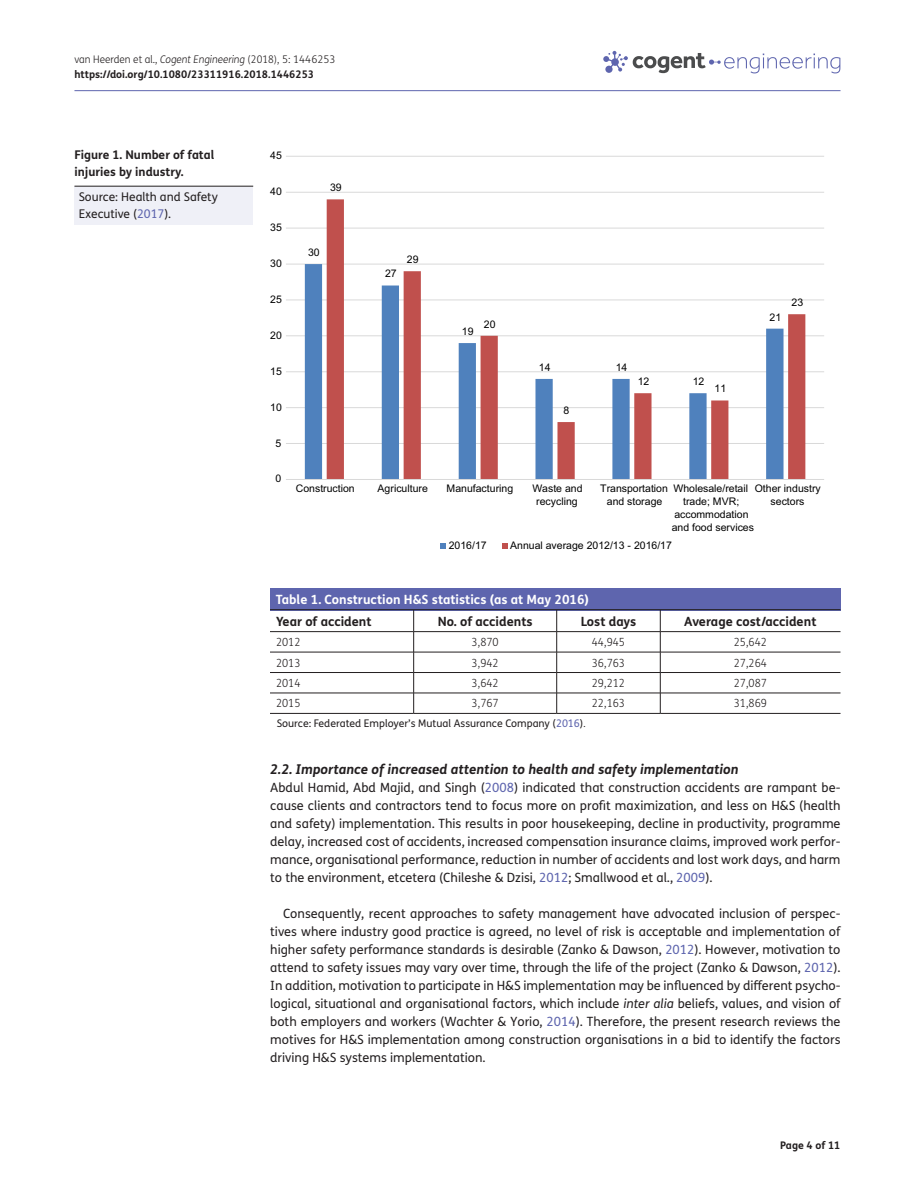
<style>
.page{position:relative;width:915px;height:1191px;background:#fff}
.page>*{position:absolute;margin:0;border:0;box-sizing:border-box;transform-origin:0 0}
.t1{font:italic 700 13.5px "FS Me Pro";color:#231f20}
.t2{font:12.75px/18px "FS Me Pro";color:#231f20;text-align:justify}
.t3{font:700 12.75px "FS Me Pro";color:#231f20}
.t4{font:700 12.75px "FS Me Pro";color:#fff}
.t5{font:700 12px/16.5px "FS Me Pro";color:#231f20}
.t6{font:12px/16.5px "FS Me Pro";color:#231f20}
.t7{font:300 11.25px "FS Me Pro";color:#231f20;scale:.95 1}
.t8{font:10.5px/12.8px "Arial";color:#000;text-align:center}
.t9{font:700 10.5px/15px "FS Me Pro";color:#231f20}
.t10{font:10.5px "FS Me Pro";color:#231f20}
.s1{font-weight:300}
.s2{font-weight:300;font-style:italic}
.s3{color:#5e65ae}
.s4{font-style:italic}
</style>
<div class="page">
<hr style="left:74px;top:90px;width:766px;height:1px;background:#5e65ae">
<svg style="left:603px;top:51px;width:237px;height:22px"></svg>
<div style="left:74px;top:186px;width:179px;height:39px;background:#eff0f7"></div>
<hr style="left:74px;top:186px;width:179px;height:1px;background:#231f20">
<hr style="left:286px;top:443px;width:537px;height:1px;background:#d9d9d9">
<hr style="left:286px;top:407px;width:537px;height:1px;background:#d9d9d9">
<hr style="left:286px;top:371px;width:537px;height:1px;background:#d9d9d9">
<hr style="left:286px;top:335px;width:537px;height:1px;background:#d9d9d9">
<hr style="left:286px;top:299px;width:537px;height:1px;background:#d9d9d9">
<hr style="left:286px;top:264px;width:537px;height:1px;background:#d9d9d9">
<hr style="left:286px;top:228px;width:537px;height:1px;background:#d9d9d9">
<hr style="left:286px;top:192px;width:537px;height:1px;background:#d9d9d9">
<hr style="left:286px;top:156px;width:537px;height:1px;background:#d9d9d9">
<svg style="left:305px;top:264px;width:21px;height:215px;fill:#4f81bd"></svg>
<svg style="left:326px;top:199px;width:479px;height:280px"></svg>
<hr style="left:286px;top:479px;width:537px;height:1px;background:#d9d9d9">
<svg style="left:440px;top:543px;width:6px;height:5px"></svg>
<svg style="left:502px;top:543px;width:5px;height:5px"></svg>
<div style="left:270px;top:588px;width:570px;height:22px;background:#5e65ae"></div>
<hr style="left:270px;top:609px;width:570px;height:1px;background:#231f20">
<hr style="left:270px;top:631px;width:143px;height:1px;background:#231f20">
<hr style="left:413px;top:631px;width:143px;height:1px;background:#231f20">
<hr style="left:556px;top:631px;width:104px;height:1px;background:#231f20">
<hr style="left:660px;top:631px;width:180px;height:1px;background:#231f20">
<hr style="left:270px;top:652px;width:143px;height:1px;background:#231f20">
<hr style="left:413px;top:652px;width:143px;height:1px;background:#231f20">
<hr style="left:556px;top:652px;width:104px;height:1px;background:#231f20">
<hr style="left:660px;top:652px;width:180px;height:1px;background:#231f20">
<hr style="left:270px;top:672px;width:143px;height:1px;background:#231f20">
<hr style="left:413px;top:672px;width:143px;height:1px;background:#231f20">
<hr style="left:556px;top:672px;width:104px;height:1px;background:#231f20">
<hr style="left:660px;top:672px;width:180px;height:1px;background:#231f20">
<hr style="left:270px;top:692px;width:143px;height:1px;background:#231f20">
<hr style="left:270px;top:713px;width:143px;height:1px;background:#231f20">
<hr style="left:413px;top:692px;width:143px;height:1px;background:#231f20">
<svg style="left:413px;top:610px;width:1px;height:103px"></svg>
<hr style="left:413px;top:713px;width:143px;height:1px;background:#231f20">
<hr style="left:556px;top:692px;width:104px;height:1px;background:#231f20">
<svg style="left:556px;top:610px;width:1px;height:103px"></svg>
<hr style="left:556px;top:713px;width:104px;height:1px;background:#231f20">
<hr style="left:660px;top:692px;width:180px;height:1px;background:#231f20">
<svg style="left:659px;top:610px;width:1px;height:103px"></svg>
<hr style="left:660px;top:713px;width:180px;height:1px;background:#231f20">
<p class="t9" style="left:74px;top:51px;width:262px"><span class="s1">van Heerden et al.,</span> <span class="s2">Cogent Engineering</span> <span class="s1">(2018), 5: 1446253 </span>https://doi.org/10.1080/23311916.2018.1446253</p>
<p class="t5" style="left:74px;top:146px;width:141px">Figure 1. Number of fatal injuries by industry.</p>
<p class="t6" style="left:79px;top:189px;width:140px">Source: Health and Safety<br>Executive (<span class="s3">2017</span>).</p>
<p class="t8" style="left:270px;top:149px;width:13px">45</p>
<p class="t8" style="left:270px;top:185px;width:13px">40</p>
<p class="t8" style="left:270px;top:221px;width:13px">35</p>
<p class="t8" style="left:270px;top:257px;width:13px">30</p>
<p class="t8" style="left:270px;top:293px;width:13px">25</p>
<p class="t8" style="left:270px;top:329px;width:13px">20</p>
<p class="t8" style="left:270px;top:364px;width:13px">15</p>
<p class="t8" style="left:270px;top:400px;width:13px">10</p>
<p class="t8" style="left:275px;top:436px;width:7px">5</p>
<p class="t8" style="left:275px;top:472px;width:7px">0</p>
<p class="t8" style="left:330px;top:181px;width:13px">39</p>
<p class="t8" style="left:308px;top:246px;width:13px">30</p>
<p class="t8" style="left:385px;top:267px;width:13px">27</p>
<p class="t8" style="left:407px;top:253px;width:13px">29</p>
<p class="t8" style="left:462px;top:325px;width:13px">19</p>
<p class="t8" style="left:483px;top:318px;width:13px">20</p>
<p class="t8" style="left:538px;top:361px;width:13px">14</p>
<p class="t8" style="left:615px;top:361px;width:13px">14</p>
<p class="t8" style="left:563px;top:404px;width:7px">8</p>
<p class="t8" style="left:637px;top:375px;width:13px">12</p>
<p class="t8" style="left:692px;top:375px;width:13px">12</p>
<p class="t8" style="left:714px;top:382px;width:13px">11</p>
<p class="t8" style="left:769px;top:310px;width:13px">21</p>
<p class="t8" style="left:791px;top:296px;width:13px">23</p>
<p class="t8" style="left:296px;top:482px;width:60px">Construction</p>
<p class="t8" style="left:377px;top:482px;width:52px">Agriculture</p>
<p class="t8" style="left:446px;top:482px;width:68px">Manufacturing</p>
<p class="t8" style="left:532px;top:482px;width:52px">Waste and recycling</p>
<p class="t8" style="left:600px;top:482px;width:69px">Transportation and storage</p>
<p class="t8" style="left:671px;top:482px;width:84px">Wholesale/retail trade; MVR; accommodation and food services</p>
<p class="t8" style="left:754px;top:482px;width:67px">Other industry sectors</p>
<p class="t8" style="left:448px;top:538px;width:39px">2016/17</p>
<p class="t8" style="left:510px;top:538px;width:163px">Annual average 2012/13 - 2016/17</p>
<p class="t4" style="left:276px;top:589px;width:314px">Table 1. Construction H&amp;S statistics (as at May 2016)</p>
<p class="t3" style="left:276px;top:611px;width:97px">Year of accident</p>
<p class="t3" style="left:437px;top:611px;width:96px">No. of accidents</p>
<p class="t3" style="left:580px;top:611px;width:57px">Lost days</p>
<p class="t3" style="left:684px;top:611px;width:134px">Average cost/accident</p>
<p class="t7" style="left:276px;top:634px;width:27px">2012</p>
<p class="t7" style="left:471px;top:634px;width:30px">3,870</p>
<p class="t7" style="left:591px;top:634px;width:36px">44,945</p>
<p class="t7" style="left:733px;top:634px;width:36px">25,642</p>
<p class="t7" style="left:276px;top:655px;width:27px">2013</p>
<p class="t7" style="left:471px;top:655px;width:30px">3,942</p>
<p class="t7" style="left:591px;top:655px;width:36px">36,763</p>
<p class="t7" style="left:733px;top:655px;width:36px">27,264</p>
<p class="t7" style="left:276px;top:675px;width:27px">2014</p>
<p class="t7" style="left:471px;top:675px;width:30px">3,642</p>
<p class="t7" style="left:591px;top:675px;width:36px">29,212</p>
<p class="t7" style="left:733px;top:675px;width:36px">27,087</p>
<p class="t7" style="left:276px;top:696px;width:27px">2015</p>
<p class="t7" style="left:471px;top:696px;width:30px">3,767</p>
<p class="t7" style="left:591px;top:696px;width:36px">22,163</p>
<p class="t7" style="left:733px;top:696px;width:36px">31,869</p>
<p class="t10" style="left:277px;top:716px;width:310px">Source: Federated Employer’s Mutual Assurance Company (<span class="s3">2016</span>)<span class="s2">.</span></p>
<p class="t1" style="left:270px;top:758px;width:469px">2.2. Importance of increased attention to health and safety implementation</p>
<p class="t2" style="left:270px;top:778px;width:571px">Abdul Hamid, Abd Majid, and Singh (<span class="s3">2008</span>) indicated that construction accidents are rampant be&shy;cause clients and contractors tend to focus more on profit maximization, and less on H&amp;S (health and safety) implementation. This results in poor housekeeping, decline in productivity, programme delay, increased cost of accidents, increased compensation insurance claims, improved work perfor&shy;mance, organisational performance, reduction in number of accidents and lost work days, and harm to the environment, etcetera (Chileshe &amp; Dzisi, <span class="s3">2012</span>; Smallwood et al., <span class="s3">2009</span>).</p>
<p class="t2" style="left:270px;top:904px;width:571px;text-indent:13px">Consequently, recent approaches to safety management have advocated inclusion of perspec&shy;tives where industry good practice is agreed, no level of risk is acceptable and implementation of higher safety performance standards is desirable (Zanko &amp; Dawson, <span class="s3">2012</span>). However, motivation to attend to safety issues may vary over time, through the life of the project (Zanko &amp; Dawson, <span class="s3">2012</span>).<br>In addition, motivation to participate in H&amp;S implementation may be influenced by different psycho&shy;logical, situational and organisational factors, which include <span class="s4">inter alia</span> beliefs, values, and vision of both employers and workers (Wachter &amp; Yorio, <span class="s3">2014</span>). Therefore, the present research reviews the motives for H&amp;S implementation among construction organisations in a bid to identify the factors driving H&amp;S systems implementation.</p>
<p class="t9" style="left:780px;top:1137px;width:62px">Page 4 of 11</p>
</div>
